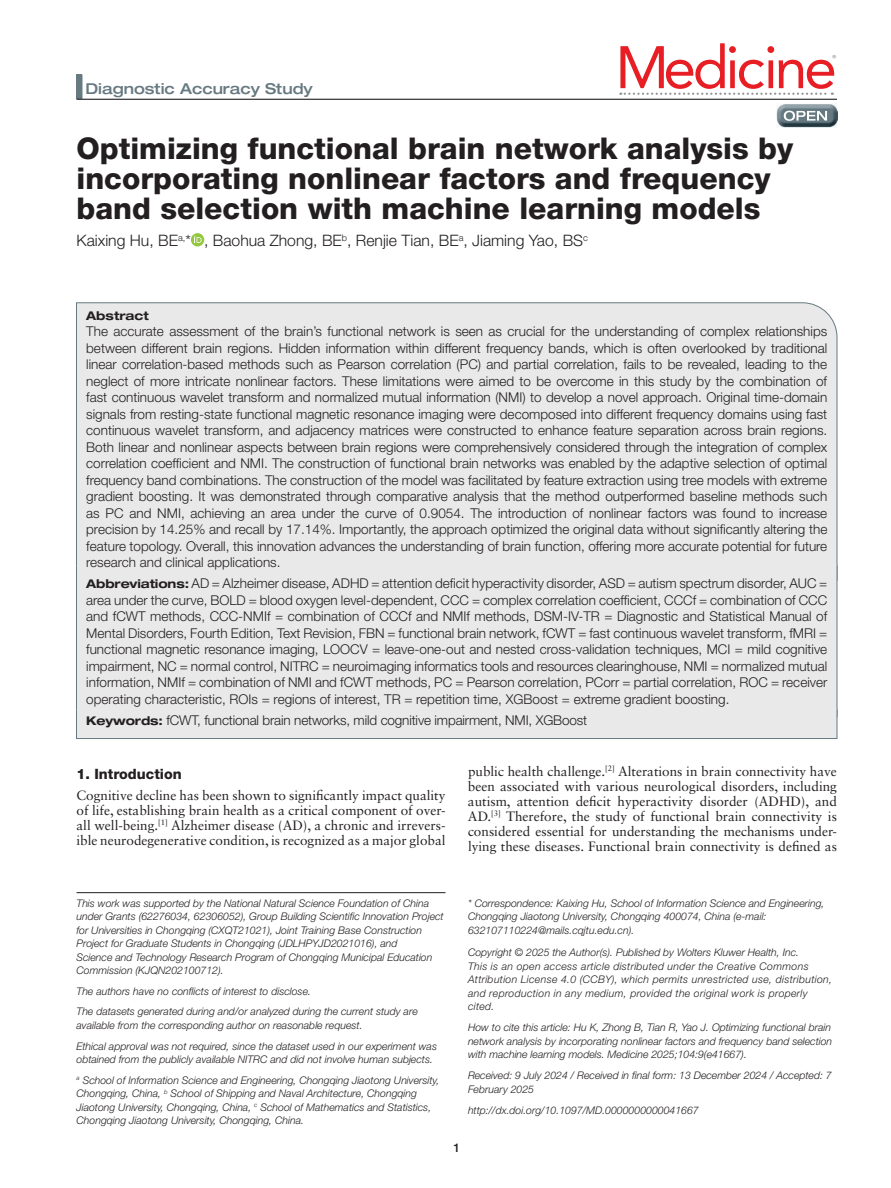
<style>
.page{position:relative;width:891px;height:1188px;background:#fff}
.page>*{position:absolute;margin:0;border:0;box-sizing:border-box;transform-origin:0 0}
.t1{font:59.4px "Avenir";letter-spacing:-.06em;color:#e71e24}
.t2{font:800 30px/30px "Helvetica Neue LT Std";color:#231f20}
.t3{font:300 15.75px "Helvetica Neue LT Std";color:#231f20}
.t4{font:500 expanded 15px "Helvetica Neue LT Std";color:#667981}
.t5{font:800 14.25px "Helvetica Neue LT Std";color:#231f20}
.t6{font:300 13.5px/16.5px "Helvetica Neue LT Std";color:#231f20;text-align:justify}
.t7{font:13.5px/15px "Sabon LT Std";color:#231f20;text-align:justify}
.t8{font:700 expanded 12px "Helvetica Neue LT Std";color:#231f20}
.t9{font:500 12px "Helvetica Neue LT Std";color:#231f20}
.t10{font:italic 300 10.5px/13.5px "Helvetica Neue LT Std";color:#231f20}
.t11{font:italic 300 10.5px/13.5px "Helvetica Neue LT Std";letter-spacing:.03em;color:#231f20}
.t12{font:500 10.35px "Akzidenz Grotesk BE";color:#909295}
.s1{font-weight:700;font-stretch:expanded;font-size:12px}
</style>
<div class="page">
<div style="left:76px;top:74px;width:6px;height:25px;background:#677981"></div>
<hr style="left:76px;top:99px;width:761px;height:1px;background:#231f20">
<img style="left:776px;top:104px;width:61px;height:24px">
<svg style="left:784px;top:111px;width:43px;height:10px"></svg>
<svg style="left:620px;top:93px;width:213px;height:2px"></svg>
<div style="left:76px;top:302px;width:762px;height:279px;background:#e9e9e9"></div>
<div style="left:76px;top:565px;width:761px;height:153px;background:#e9e9e9"></div>
<div style="left:76px;top:709px;width:761px;height:30px;background:#e9e9e9"></div>
<div style="left:76px;top:709px;width:761px;height:30px;border:1px solid #677981"></div>
<div style="left:191px;top:233px;width:13px;height:13px;background:#93c73e;border-radius:50%"></div>
<svg style="left:194px;top:236px;width:8px;height:7px"></svg>
<hr style="left:76px;top:892px;width:370px;height:1px;background:#231f20">
<p class="t4" style="left:86px;top:80px;width:229px">Diagnostic Accuracy Study</p>
<h1 class="t1" style="left:615px;top:33px;width:223px">Medicine</h1>
<p class="t12" style="left:832px;top:52px;width:6px">®</p>
<h2 class="t2" style="left:76px;top:134px;width:718px">Optimizing functional brain network analysis by incorporating nonlinear factors and frequency band selection with machine learning models</h2>
<p class="t3" style="left:76px;top:231px;width:513px">Kaixing Hu, BE<sup>a,</sup>* , Baohua Zhong, BE<sup>b</sup>, Renjie Tian, BE<sup>a</sup>, Jiaming Yao, BS<sup>c</sup></p>
<p class="t8" style="left:86px;top:308px;width:64px">Abstract</p>
<p class="t6" style="left:86px;top:323px;width:743px">The accurate assessment of the brain’s functional network is seen as crucial for the understanding of complex relationships between different brain regions. Hidden information within different frequency bands, which is often overlooked by traditional linear correlation-based methods such as Pearson correlation (PC) and partial correlation, fails to be revealed, leading to the neglect of more intricate nonlinear factors. These limitations were aimed to be overcome in this study by the combination of fast continuous wavelet transform and normalized mutual information (NMI) to develop a novel approach. Original time-domain signals from resting-state functional magnetic resonance imaging were decomposed into different frequency domains using fast continuous wavelet transform, and adjacency matrices were constructed to enhance feature separation across brain regions.<br>Both linear and nonlinear aspects between brain regions were comprehensively considered through the integration of complex correlation coefficient and NMI. The construction of functional brain networks was enabled by the adaptive selection of optimal frequency band combinations. The construction of the model was facilitated by feature extraction using tree models with extreme gradient boosting. It was demonstrated through comparative analysis that the method outperformed baseline methods such as PC and NMI, achieving an area under the curve of 0.9054. The introduction of nonlinear factors was found to increase precision by 14.25% and recall by 17.14%. Importantly, the approach optimized the original data without significantly altering the feature topology. Overall, this innovation advances the understanding of brain function, offering more accurate potential for future research and clinical applications.</p>
<p class="t6" style="left:86px;top:575px;width:743px"><span class="s1">Abbreviations:</span> AD = Alzheimer disease, ADHD = attention deficit hyperactivity disorder, ASD = autism spectrum disorder, AUC = area under the curve, BOLD = blood oxygen level-dependent, CCC = complex correlation coefficient, CCCf = combination of CCC and fCWT methods, CCC-NMIf = combination of CCCf and NMIf methods, DSM-IV-TR = Diagnostic and Statistical Manual of Mental Disorders, Fourth Edition, Text Revision, FBN = functional brain network, fCWT = fast continuous wavelet transform, fMRI = functional magnetic resonance imaging, LOOCV = leave-one-out and nested cross-validation techniques, MCI = mild cognitive impairment, NC = normal control, NITRC = neuroimaging informatics tools and resources clearinghouse, NMI = normalized mutual information, NMIf = combination of NMI and fCWT methods, PC = Pearson correlation, PCorr = partial correlation, ROC = receiver operating characteristic, ROIs = regions of interest, TR = repetition time, XGBoost = extreme gradient boosting.</p>
<p class="t6" style="left:86px;top:712px;width:503px"><span class="s1">Keywords:</span> fCWT, functional brain networks, mild cognitive impairment, NMI, XGBoost</p>
<p class="t5" style="left:76px;top:765px;width:107px">1. Introduction</p>
<p class="t7" style="left:76px;top:788px;width:371px">Cognitive decline has been shown to significantly impact quality of life, establishing brain health as a critical component of over&shy;all well-being.<sup>[1]</sup> Alzheimer disease (AD), a chronic and irrevers&shy;ible neurodegenerative condition, is recognized as a major global</p>
<p class="t7" style="left:468px;top:764px;width:371px">public health challenge.<sup>[2]</sup> Alterations in brain connectivity have been associated with various neurological disorders, including autism, attention deficit hyperactivity disorder (ADHD), and AD.<sup>[3]</sup> Therefore, the study of functional brain connectivity is considered essential for understanding the mechanisms under&shy;lying these diseases. Functional brain connectivity is defined as</p>
<p class="t10" style="left:76px;top:896px;width:369px">This work was supported by the National Natural Science Foundation of China under Grants (62276034, 62306052), Group Building Scientific Innovation Project for Universities in Chongqing (CXQT21021), Joint Training Base Construction Project for Graduate Students in Chongqing (JDLHPYJD2021016), and<br>Science and Technology Research Program of Chongqing Municipal Education Commission (KJQN202100712).</p>
<p class="t10" style="left:76px;top:981px;width:343px;line-height:20.7px">The authors have no conflicts of interest to disclose.<br>The datasets generated during and/or analyzed during the current study are</p>
<p class="t10" style="left:76px;top:1015px;width:362px;line-height:20.7px">available from the corresponding author on reasonable request.<br>Ethical approval was not required, since the dataset used in our experiment was</p>
<p class="t10" style="left:76px;top:1049px;width:364px;line-height:20.7px">obtained from the publicly available NITRC and did not involve human subjects.<br><sup>a</sup> School of Information Science and Engineering, Chongqing Jiaotong University,</p>
<p class="t10" style="left:76px;top:1087px;width:356px">Chongqing, China, <sup>b</sup> School of Shipping and Naval Architecture, Chongqing<br>Jiaotong University, Chongqing, China, <sup>c</sup> School of Mathematics and Statistics,<br>Chongqing Jiaotong University, Chongqing, China.</p>
<p class="t10" style="left:468px;top:896px;width:358px">* Correspondence: Kaixing Hu, School of Information Science and Engineering,<br>Chongqing Jiaotong University, Chongqing 400074, China (e-mail:<br>632107110224@mails.cqjtu.edu.cn).</p>
<p class="t11" style="left:468px;top:945px;width:366px">Copyright © 2025 the Author(s). Published by Wolters Kluwer Health, Inc.<br>This is an open access article distributed under the Creative Commons Attribution License 4.0 (CCBY), which permits unrestricted use, distribution, and reproduction in any medium, provided the original work is properly cited.</p>
<p class="t10" style="left:468px;top:1020px;width:366px;text-align:justify">How to cite this article: Hu K, Zhong B, Tian R, Yao J. Optimizing functional brain network analysis by incorporating nonlinear factors and frequency band selection with machine learning models. Medicine 2025;104:9(e41667).</p>
<p class="t10" style="left:468px;top:1068px;width:365px">Received: 9 July 2024 / Received in final form: 13 December 2024 / Accepted: 7<br>February 2025</p>
<p class="t10" style="left:468px;top:1103px;width:232px">http://dx.doi.org/10.1097/MD.0000000000041667</p>
<p class="t9" style="left:453px;top:1140px;width:8px">1</p>
</div>
